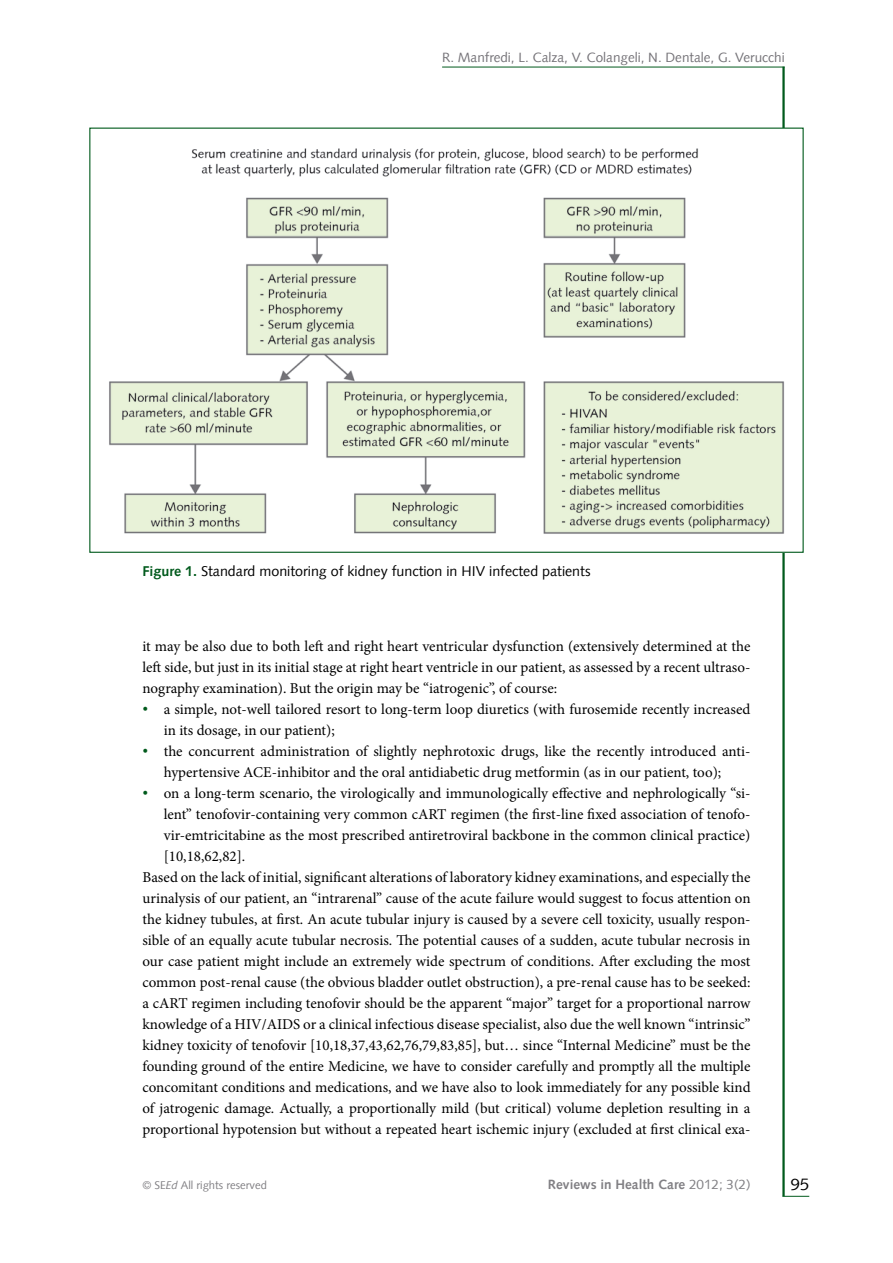
<style>
.page{position:relative;width:893px;height:1263px;background:#fff}
.page>*{position:absolute;margin:0;border:0;box-sizing:border-box;transform-origin:0 0}
.t1{font:16.5px "Syntax LT";color:#000}
.testo{font:15px/21px "Minion Pro";color:#000;text-align:justify}
.t2{font:14.25px "Syntax LT";color:#000}
.t3{font:13.5px "Syntax LT";color:#757378}
.t4{font:700 13.5px "Syntax LT";color:#818084}
.t5{font:11.25px "Syntax LT";color:#818084}
.s1{font-weight:700;color:#005a1c}
.s2{color:#005a1c}
.s3{font-style:italic}
.s4{font-weight:400}
</style>
<div class="page">
<svg style="left:782px;top:1196px;width:27px;height:1px"></svg>
<hr style="left:782px;top:67px;width:3px;height:1129px;background:#005a1c">
<hr style="left:442px;top:67px;width:343px;height:1px;background:#005a1c">
<img style="left:109px;top:130px;width:676px;height:421px">
<p class="t3" style="left:442px;top:50px;width:344px">R. Manfredi, L. Calza, V. Colangeli, N. Dentale, G. Verucchi</p>
<p class="t2" style="left:142px;top:562px;width:450px"><span class="s1">Figure 1.</span> Standard monitoring of kidney function in HIV infected patients</p>
<p class="testo" style="left:142px;top:635px;width:610px">it may be also due to both left and right heart ventricular dysfunction (extensively determined at the left side, but just in its initial stage at right heart ventricle in our patient, as assessed by a recent ultraso&shy;nography examination). But the origin may be “iatrogenic”, of course:</p>
<p class="testo" style="left:164px;top:698px;width:588px;text-indent:-21px"><span class="s2">•</span> a simple, not-well tailored resort to long-term loop diuretics (with furosemide recently increased in its dosage, in our patient);</p>
<p class="testo" style="left:142px;top:740px;width:610px;text-align:center"><span class="s2">•</span> the concurrent administration of slightly nephrotoxic drugs, like the recently introduced anti&shy;hypertensive ACE-inhibitor and the oral antidiabetic drug metformin (as in our patient, too);</p>
<p class="testo" style="left:164px;top:782px;width:588px;text-indent:-21px"><span class="s2">•</span> on a long-term scenario, the virologically and immunologically effective and nephrologically “si&shy;lent” tenofovir-containing very common cART regimen (the first-line fixed association of tenofo&shy;vir-emtricitabine as the most prescribed antiretroviral backbone in the common clinical practice) [10,18,62,82].</p>
<p class="testo" style="left:142px;top:866px;width:610px">Based on the lack of initial, significant alterations of laboratory kidney examinations, and especially the urinalysis of our patient, an “intrarenal” cause of the acute failure would suggest to focus attention on the kidney tubules, at first. An acute tubular injury is caused by a severe cell toxicity, usually respon&shy;sible of an equally acute tubular necrosis. The potential causes of a sudden, acute tubular necrosis in our case patient might include an extremely wide spectrum of conditions. After excluding the most common post-renal cause (the obvious bladder outlet obstruction), a pre-renal cause has to be seeked: a cART regimen including tenofovir should be the apparent “major” target for a proportional narrow knowledge of a HIV/AIDS or a clinical infectious disease specialist, also due the well known “intrinsic” kidney toxicity of tenofovir [10,18,37,43,62,76,79,83,85], but… since “Internal Medicine” must be the founding ground of the entire Medicine, we have to consider carefully and promptly all the multiple concomitant conditions and medications, and we have also to look immediately for any possible kind of jatrogenic damage. Actually, a proportionally mild (but critical) volume depletion resulting in a proportional hypotension but without a repeated heart ischemic injury (excluded at first clinical exa-</p>
<p class="t5" style="left:142px;top:1178px;width:126px">© SE<span class="s3">Ed</span> All rights reserved</p>
<p class="t4" style="left:548px;top:1176px;width:204px">Reviews in Health Care <span class="s4">2012; 3(2)</span></p>
<p class="t1" style="left:791px;top:1174px;width:20px">95</p>
</div>
